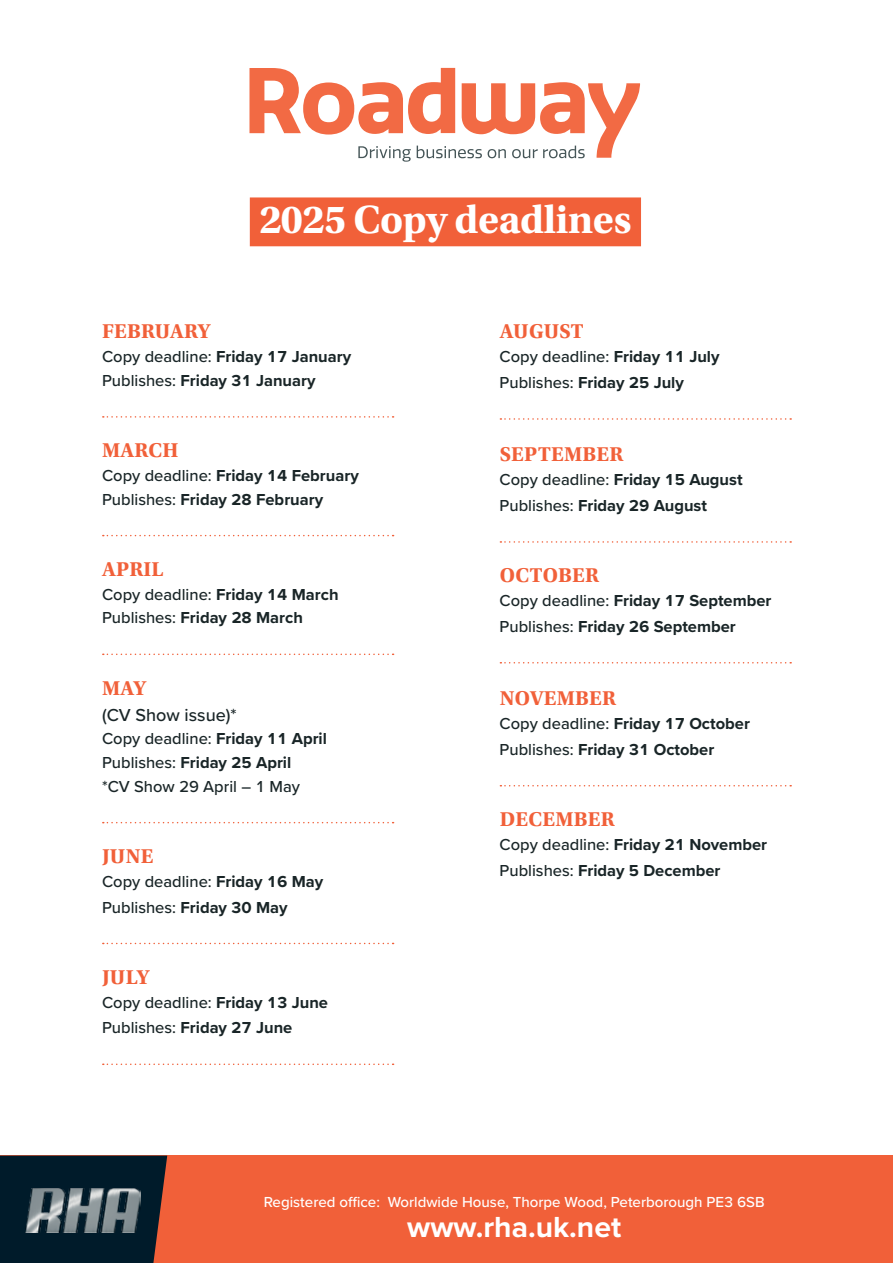
<style>
.page{position:relative;width:893px;height:1263px;background:#fff}
.page>*{position:absolute;margin:0;border:0;box-sizing:border-box;transform-origin:0 0}
.t1{font:700 41.4px "Utopia Std";letter-spacing:-.01em;color:#fff}
.t2{font:700 30.15px "Proxima Nova";color:#fff}
.t3{font:700 21px "Utopia Std";letter-spacing:.01em;color:#f16039}
.t4{font:500 18px "Proxima Nova";color:#192527}
.t5{font:700 16.5px/25.8px "Proxima Nova";color:#192527}
.t6{font:500 16.5px/23.7px "Proxima Nova";color:#192527}
.t7{font:500 15px "Proxima Nova";color:#fff}
.s1{font-weight:500}
.s2{font-weight:700}
</style>
<div class="page">
<svg style="left:103px;top:416px;width:291px;height:2px"></svg>
<svg style="left:103px;top:535px;width:291px;height:1px"></svg>
<svg style="left:103px;top:653px;width:291px;height:2px"></svg>
<svg style="left:103px;top:822px;width:291px;height:1px"></svg>
<svg style="left:103px;top:943px;width:291px;height:1px"></svg>
<svg style="left:103px;top:1063px;width:291px;height:2px"></svg>
<svg style="left:500px;top:418px;width:291px;height:2px"></svg>
<svg style="left:500px;top:541px;width:291px;height:2px"></svg>
<svg style="left:500px;top:662px;width:291px;height:1px"></svg>
<svg style="left:500px;top:785px;width:291px;height:1px"></svg>
<div style="left:250px;top:197px;width:391px;height:49px;background:#f16039"></div>
<svg style="left:249px;top:68px;width:391px;height:94px"></svg>
<div style="left:0;top:1155px;width:893px;height:108px;background:#f16039"></div>
<svg style="left:0;top:1155px;width:167px;height:108px;background:#10202b"></svg>
<img style="left:26px;top:1188px;width:114px;height:44px">
<h1 class="t1" style="left:259px;top:196px;width:374px">2025 Copy deadlines</h1>
<p class="t3" style="left:102px;top:319px;width:110px">FEBRUARY</p>
<p class="t5" style="left:102px;top:344px;width:251px;line-height:23.7px"><span class="s1">Copy deadline:</span> Friday 17 January<br><span class="s1">Publishes:</span> Friday 31 January</p>
<p class="t3" style="left:102px;top:438px;width:78px">MARCH</p>
<p class="t5" style="left:102px;top:463px;width:258px;line-height:23.7px"><span class="s1">Copy deadline:</span> Friday 14 February<br><span class="s1">Publishes:</span> Friday 28 February</p>
<p class="t3" style="left:102px;top:557px;width:63px">APRIL</p>
<p class="t5" style="left:102px;top:582px;width:238px;line-height:23.7px"><span class="s1">Copy deadline:</span> Friday 14 March<br><span class="s1">Publishes:</span> Friday 28 March</p>
<p class="t3" style="left:102px;top:676px;width:46px">MAY</p>
<p class="t4" style="left:102px;top:701px;width:136px">(CV Show issue)*</p>
<p class="t6" style="left:102px;top:726px;width:226px">Copy deadline: <span class="s2">Friday 11 April<br></span>Publishes: <span class="s2">Friday 25 April<br></span>*CV Show 29 April – 1 May</p>
<p class="t3" style="left:102px;top:844px;width:53px">JUNE</p>
<p class="t6" style="left:102px;top:868px;width:223px;line-height:25.8px">Copy deadline: <span class="s2">Friday 16 May<br></span>Publishes: <span class="s2">Friday 30 May</span></p>
<p class="t3" style="left:102px;top:965px;width:49px">JULY</p>
<p class="t5" style="left:102px;top:989px;width:227px"><span class="s1">Copy deadline:</span> Friday 13 June<br><span class="s1">Publishes:</span> Friday 27 June</p>
<p class="t3" style="left:500px;top:319px;width:85px">AUGUST</p>
<p class="t5" style="left:500px;top:343px;width:221px"><span class="s1">Copy deadline:</span> Friday 11 July<br><span class="s1">Publishes:</span> Friday 25 July</p>
<p class="t3" style="left:500px;top:442px;width:125px">SEPTEMBER</p>
<p class="t5" style="left:500px;top:466px;width:244px"><span class="s1">Copy deadline:</span> Friday 15 August<br><span class="s1">Publishes:</span> Friday 29 August</p>
<p class="t3" style="left:500px;top:563px;width:101px">OCTOBER</p>
<p class="t5" style="left:500px;top:587px;width:273px"><span class="s1">Copy deadline:</span> Friday 17 September<br><span class="s1">Publishes:</span> Friday 26 September</p>
<p class="t3" style="left:500px;top:686px;width:118px">NOVEMBER</p>
<p class="t5" style="left:500px;top:710px;width:252px"><span class="s1">Copy deadline:</span> Friday 17 October<br><span class="s1">Publishes:</span> Friday 31 October</p>
<p class="t3" style="left:500px;top:807px;width:116px">DECEMBER</p>
<p class="t5" style="left:500px;top:831px;width:269px"><span class="s1">Copy deadline:</span> Friday 21 November<br><span class="s1">Publishes:</span> Friday 5 December</p>
<p class="t7" style="left:264px;top:1191px;width:502px">Registered office: Worldwide House, Thorpe Wood, Peterborough PE3 6SB</p>
<h2 class="t2" style="left:407px;top:1204px;width:215px">www.rha.uk.net</h2>
</div>
